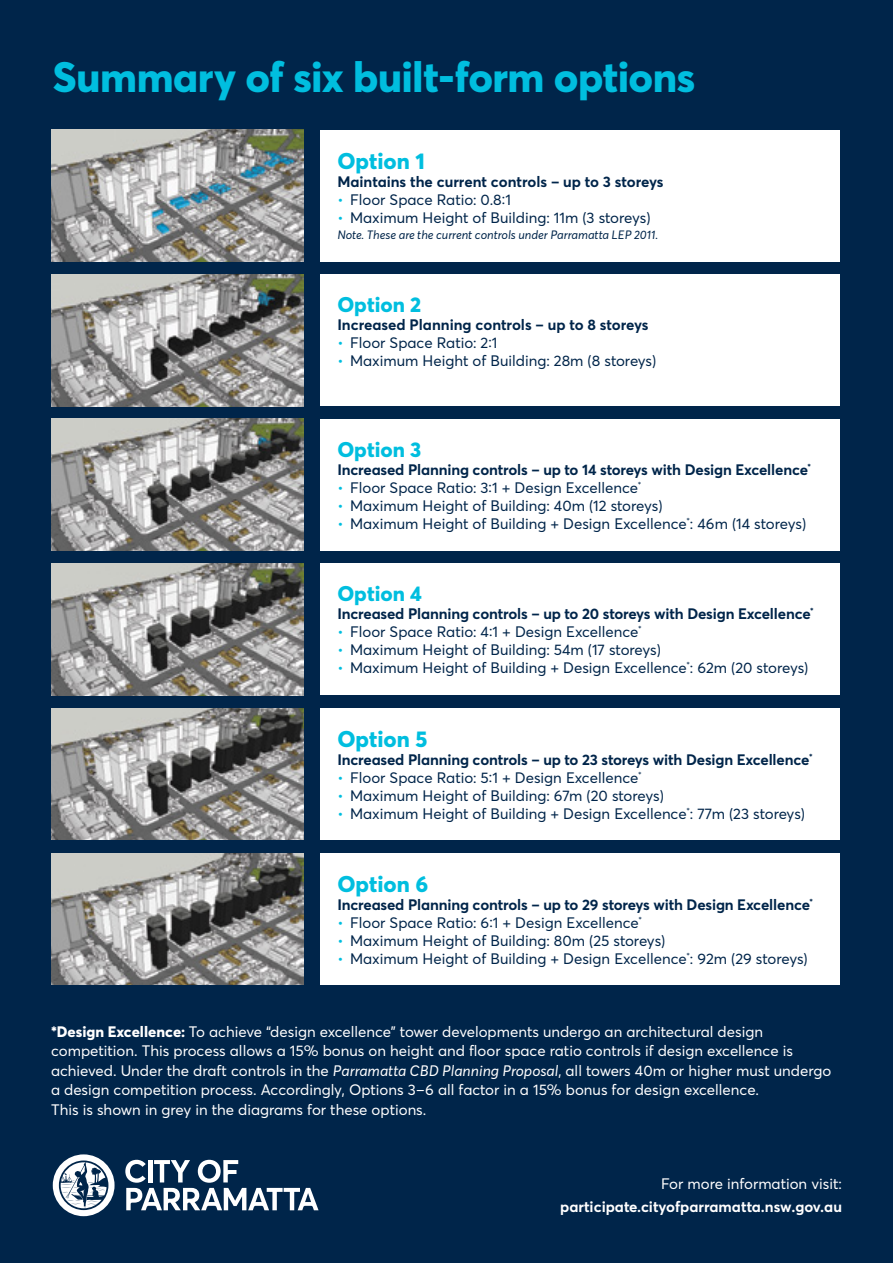
<style>
.page{position:relative;width:893px;height:1263px;background:#00254a}
.page>*{position:absolute;margin:0;border:0;box-sizing:border-box;transform-origin:0 0}
.t1{font:800 42px "Parramatta";letter-spacing:-.015em;color:#00bedf}
.t2{font:800 22.5px "Parramatta";color:#00bedf}
.t3{font:800 21px "Parramatta";color:#00bedf}
.t4{font:15px "Parramatta";color:#00254a}
.t5{font:15px/19.5px "Parramatta";color:#fff}
.t6{font:700 15px "Parramatta";letter-spacing:-.01em;color:#00254a}
.t7{font:700 15px "Parramatta";color:#fff}
.t8{font:italic 12px "Parramatta";color:#00254a}
.s1{color:#00bedf}
.s2{font-weight:800}
.s3{font-style:italic}
</style>
<div class="page">
<svg style="left:125px;top:1160px;width:194px;height:50px"></svg>
<svg style="left:53px;top:1154px;width:62px;height:62px"></svg>
<div style="left:320px;top:130px;width:520px;height:132px;background:#fff"></div>
<img style="left:51px;top:130px;width:252px;height:132px">
<div style="left:320px;top:274px;width:520px;height:132px;background:#fff"></div>
<img style="left:51px;top:274px;width:252px;height:132px">
<div style="left:320px;top:419px;width:520px;height:132px;background:#fff"></div>
<img style="left:51px;top:419px;width:252px;height:132px">
<div style="left:320px;top:563px;width:520px;height:132px;background:#fff"></div>
<img style="left:51px;top:563px;width:252px;height:132px">
<div style="left:320px;top:708px;width:520px;height:132px;background:#fff"></div>
<img style="left:51px;top:708px;width:252px;height:132px">
<div style="left:320px;top:853px;width:520px;height:131px;background:#fff"></div>
<img style="left:51px;top:853px;width:252px;height:131px">
<h1 class="t1" style="left:53px;top:47px;width:644px">Summary of six built-form options</h1>
<h2 class="t2" style="left:337px;top:145px;width:89px">Option 1</h2>
<p class="t6" style="left:337px;top:171px;width:328px">Maintains the current controls – up to 3 storeys</p>
<p class="t4" style="left:337px;top:189px;width:175px"><span class="s1">•</span> Floor Space Ratio: 0.8:1</p>
<p class="t4" style="left:337px;top:207px;width:315px"><span class="s1">•</span> Maximum Height of Building: 11m (3 storeys)</p>
<p class="t8" style="left:337px;top:227px;width:322px">Note. These are the current controls under Parramatta LEP 2011.</p>
<h3 class="t3" style="left:337px;top:290px;width:85px">Option 2</h3>
<p class="t6" style="left:337px;top:314px;width:313px">Increased Planning controls – up to 8 storeys</p>
<p class="t4" style="left:337px;top:332px;width:162px"><span class="s1">•</span> Floor Space Ratio: 2:1</p>
<p class="t4" style="left:337px;top:350px;width:321px"><span class="s1">•</span> Maximum Height of Building: 28m (8 storeys)</p>
<h3 class="t3" style="left:337px;top:434px;width:85px">Option 3</h3>
<p class="t6" style="left:337px;top:459px;width:475px">Increased Planning controls – up to 14 storeys with Design Excellence<sup>*</sup></p>
<p class="t4" style="left:337px;top:477px;width:305px"><span class="s1">•</span> Floor Space Ratio: 3:1 + Design Excellence<sup>*</sup></p>
<p class="t4" style="left:337px;top:495px;width:327px"><span class="s1">•</span> Maximum Height of Building: 40m (12 storeys)</p>
<p class="t4" style="left:337px;top:513px;width:470px"><span class="s1">•</span> Maximum Height of Building + Design Excellence<sup>*</sup>: 46m (14 storeys)</p>
<h3 class="t3" style="left:337px;top:579px;width:86px">Option 4</h3>
<p class="t6" style="left:337px;top:603px;width:478px">Increased Planning controls – up to 20 storeys with Design Excellence<sup>*</sup></p>
<p class="t4" style="left:337px;top:621px;width:306px"><span class="s1">•</span> Floor Space Ratio: 4:1 + Design Excellence<sup>*</sup></p>
<p class="t4" style="left:337px;top:639px;width:325px"><span class="s1">•</span> Maximum Height of Building: 54m (17 storeys)</p>
<p class="t4" style="left:337px;top:657px;width:473px"><span class="s1">•</span> Maximum Height of Building + Design Excellence<sup>*</sup>: 62m (20 storeys)</p>
<h2 class="t2" style="left:337px;top:723px;width:92px">Option 5</h2>
<p class="t6" style="left:337px;top:749px;width:477px">Increased Planning controls – up to 23 storeys with Design Excellence<sup>*</sup></p>
<p class="t4" style="left:337px;top:767px;width:306px"><span class="s1">•</span> Floor Space Ratio: 5:1 + Design Excellence<sup>*</sup></p>
<p class="t4" style="left:337px;top:785px;width:328px"><span class="s1">•</span> Maximum Height of Building: 67m (20 storeys)</p>
<p class="t4" style="left:337px;top:803px;width:469px"><span class="s1">•</span> Maximum Height of Building + Design Excellence<sup>*</sup>: 77m (23 storeys)</p>
<h2 class="t2" style="left:337px;top:868px;width:92px">Option 6</h2>
<p class="t6" style="left:337px;top:894px;width:477px">Increased Planning controls – up to 29 storeys with Design Excellence<sup>*</sup></p>
<p class="t4" style="left:337px;top:912px;width:306px"><span class="s1">•</span> Floor Space Ratio: 6:1 + Design Excellence<sup>*</sup></p>
<p class="t4" style="left:337px;top:930px;width:330px"><span class="s1">•</span> Maximum Height of Building: 80m (25 storeys)</p>
<p class="t4" style="left:337px;top:948px;width:472px"><span class="s1">•</span> Maximum Height of Building + Design Excellence<sup>*</sup>: 92m (29 storeys)</p>
<p class="t5" style="left:51px;top:1021px;width:782px"><span class="s2">*Design Excellence:</span> To achieve “design excellence” tower developments undergo an architectural design competition. This process allows a 15% bonus on height and floor space ratio controls if design excellence is achieved. Under the draft controls in the <span class="s3">Parramatta CBD Planning Proposal</span>, all towers 40m or higher must undergo a design competition process. Accordingly, Options 3 – 6 all factor in a 15% bonus for design excellence.<br>This is shown in grey in the diagrams for these options.</p>
<p class="t5" style="left:661px;top:1174px;width:182px">For more information visit:</p>
<p class="t7" style="left:560px;top:1196px;width:283px">participate.cityofparramatta.nsw.gov.au</p>
</div>
